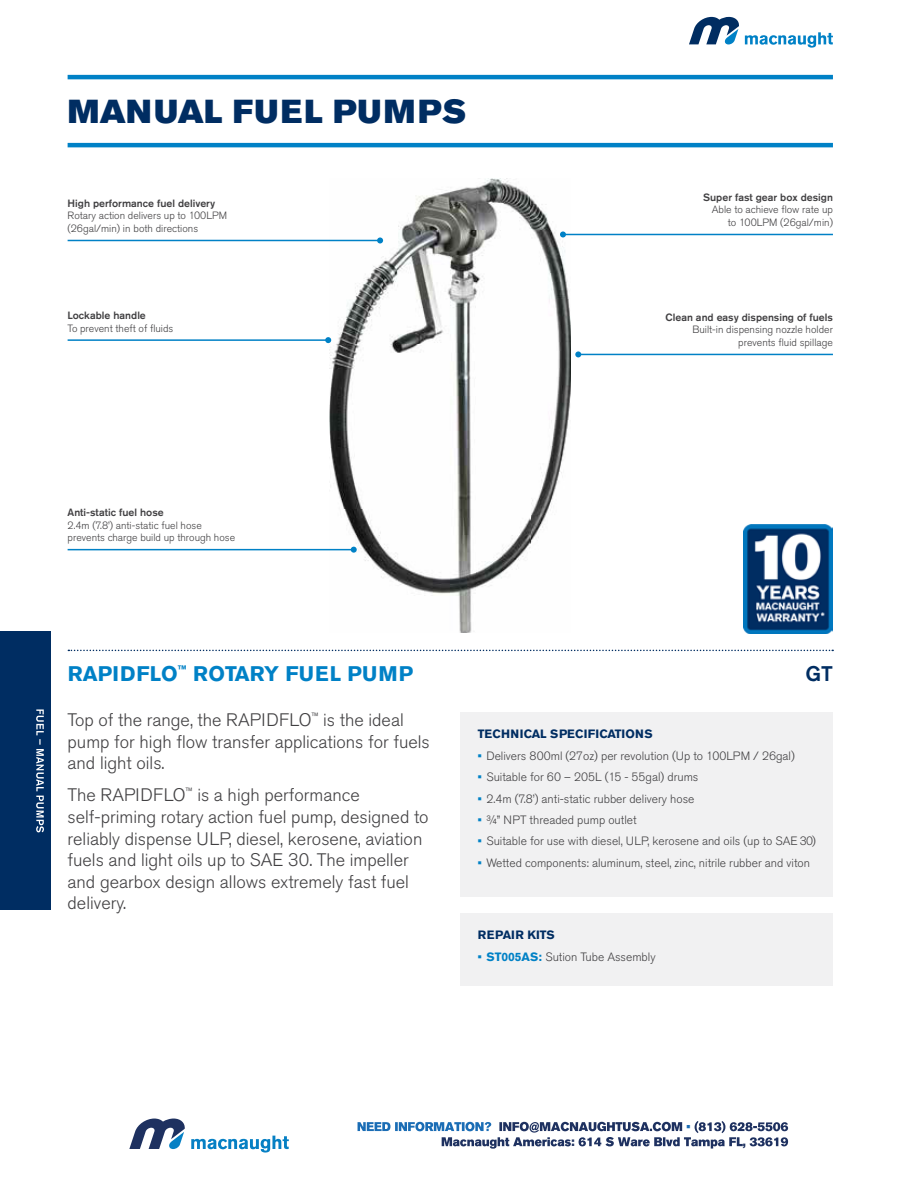
<style>
.page{position:relative;width:918px;height:1188px;background:#fff}
.page>*{position:absolute;margin:0;border:0;box-sizing:border-box;transform-origin:0 0}
.t1{font:33px "Akzidenz Grotesk Pro Super";letter-spacing:.03em;color:#002d62}
.t2{font:700 21px "Akzidenz Grotesk Pro";letter-spacing:.01em;color:#0081c6}
.t3{font:500 21px "Akzidenz Grotesk Pro";color:#002d62}
.t4{font:300 18px/21.6px "Akzidenz Grotesk Pro";color:#414042}
.t5{font:12.6px "Akzidenz Grotesk Pro Super";color:#1e3160;scale:.95 1}
.t6{font:12.6px "Akzidenz Grotesk Pro Super";color:#1b6db5;scale:.95 1}
.t7{font:300 12px "Akzidenz Grotesk Pro";color:#414042}
.t8{font:700 12px "Akzidenz Grotesk Pro";color:#002d62}
.t9{font:300 10.5px/12.6px "Akzidenz Grotesk Pro";color:#414042}
.t10{font:500 10.5px "Akzidenz Grotesk Pro";color:#414042}
.s1{font-weight:700;color:#0081c6}
</style>
<div class="page">
<hr style="left:68px;top:143px;width:765px;height:4px;background:#0081c6">
<hr style="left:68px;top:75px;width:765px;height:4px;background:#0081c6">
<svg style="left:745px;top:32px;width:88px;height:16px"></svg>
<svg style="left:689px;top:17px;width:50px;height:27px"></svg>
<img style="left:330px;top:179px;width:240px;height:454px">
<div style="left:461px;top:712px;width:372px;height:185px;background:#f1f1f2"></div>
<div style="left:461px;top:913px;width:372px;height:73px;background:#f1f1f2"></div>
<svg style="left:68px;top:650px;width:765px;height:1px"></svg>
<img style="left:743px;top:524px;width:90px;height:109px">
<hr style="left:68px;top:240px;width:312px;height:1px;background:#0081c6">
<svg style="left:377px;top:237px;width:6px;height:6px"></svg>
<hr style="left:68px;top:339px;width:260px;height:2px;background:#0081c6">
<svg style="left:325px;top:337px;width:6px;height:6px"></svg>
<hr style="left:68px;top:549px;width:286px;height:1px;background:#0081c6">
<svg style="left:351px;top:547px;width:6px;height:6px"></svg>
<hr style="left:578px;top:354px;width:255px;height:1px;background:#0081c6">
<svg style="left:575px;top:351px;width:6px;height:6px"></svg>
<hr style="left:563px;top:234px;width:270px;height:1px;background:#0081c6">
<svg style="left:560px;top:231px;width:6px;height:6px"></svg>
<div style="left:0;top:632px;width:51px;height:278px;background:#002d62"></div>
<svg style="left:36px;top:709px;width:8px;height:123px"></svg>
<svg style="left:191px;top:1136px;width:98px;height:16px"></svg>
<svg style="left:129px;top:1119px;width:56px;height:30px"></svg>
<svg style="left:358px;top:1121px;width:430px;height:28px"></svg>
<h1 class="t1" style="left:68px;top:91px;width:400px">MANUAL FUEL PUMPS</h1>
<p class="t10" style="left:68px;top:196px;width:149px">High performance fuel delivery</p>
<p class="t9" style="left:68px;top:209px;width:161px">Rotary action delivers up to 100LPM (26gal/min) in both directions</p>
<p class="t10" style="left:68px;top:309px;width:80px">Lockable handle</p>
<p class="t9" style="left:68px;top:322px;width:107px">To prevent theft of fluids</p>
<p class="t10" style="left:68px;top:505px;width:98px">Anti-static fuel hose</p>
<p class="t9" style="left:68px;top:519px;width:169px">2.4m (7.8’) anti-static fuel hose prevents charge build up through hose</p>
<p class="t10" style="left:703px;top:190px;width:131px">Super fast gear box design</p>
<p class="t9" style="left:712px;top:203px;width:123px;text-align:right">Able to achieve flow rate up to 100LPM (26gal/min)</p>
<p class="t10" style="left:666px;top:310px;width:169px">Clean and easy dispensing of fuels</p>
<p class="t9" style="left:692px;top:323px;width:142px;text-align:right">Built-in dispensing nozzle holder prevents fluid spillage</p>
<p class="t2" style="left:68px;top:660px;width:347px">RAPIDFLO<sup>™</sup> ROTARY FUEL PUMP</p>
<p class="t3" style="left:806px;top:660px;width:29px">GT</p>
<p class="t4" style="left:68px;top:709px;width:364px">Top of the range, the RAPIDFLO<sup>™</sup> is the ideal pump for high flow transfer applications for fuels and light oils.</p>
<p class="t4" style="left:68px;top:784px;width:363px">The RAPIDFLO<sup>™</sup> is a high performance self-priming rotary action fuel pump, designed to reliably dispense ULP, diesel, kerosene, aviation fuels and light oils up to SAE 30. The impeller and gearbox design allows extremely fast fuel delivery.</p>
<p class="t8" style="left:478px;top:726px;width:176px">TECHNICAL SPECIFICATIONS</p>
<p class="t7" style="left:478px;top:748px;width:318px"><span class="s1">•</span> Delivers 800ml (27oz) per revolution (Up to 100LPM / 26gal)</p>
<p class="t7" style="left:478px;top:769px;width:222px"><span class="s1">•</span> Suitable for 60 – 205L (15 - 55gal) drums</p>
<p class="t7" style="left:478px;top:791px;width:218px"><span class="s1">•</span> 2.4m (7.8’) anti-static rubber delivery hose</p>
<p class="t7" style="left:478px;top:812px;width:160px"><span class="s1">•</span> ¾” NPT threaded pump outlet</p>
<p class="t7" style="left:478px;top:833px;width:340px"><span class="s1">•</span> Suitable for use with diesel, ULP, kerosene and oils (up to SAE 30)</p>
<p class="t7" style="left:478px;top:855px;width:334px"><span class="s1">•</span> Wetted components: aluminum, steel, zinc, nitrile rubber and viton</p>
<p class="t8" style="left:478px;top:927px;width:78px">REPAIR KITS</p>
<p class="t7" style="left:478px;top:949px;width:179px"><span class="s1">• ST005AS:</span> Sution Tube Assembly</p>
<p class="t6" style="left:686px;top:1118px;width:6px">•</p>
<p class="t5" style="left:571px;top:1134px;width:5px">:</p>
<p class="t5" style="left:743px;top:1134px;width:5px">,</p>
</div>
